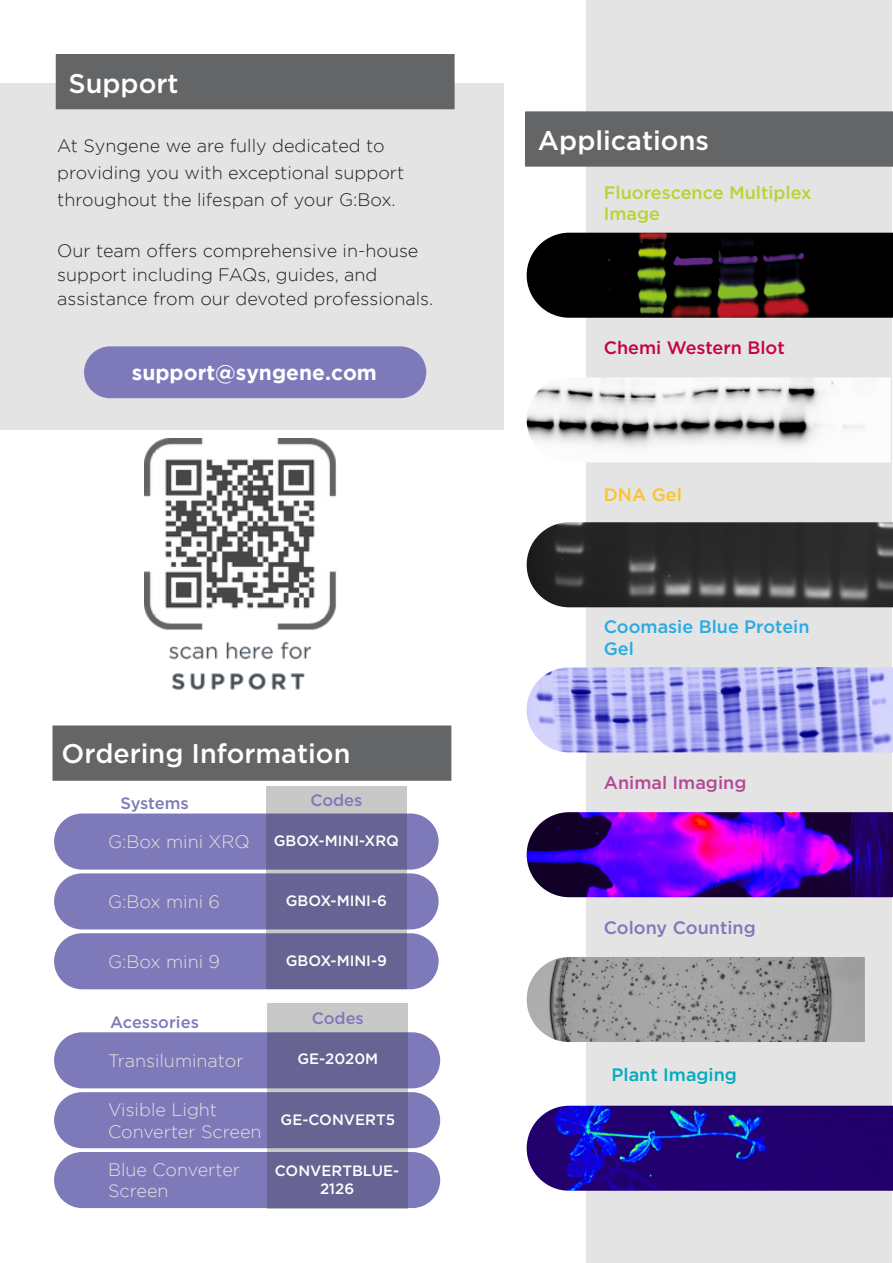
<style>
.page{position:relative;width:893px;height:1263px;background:#fff}
.page>*{position:absolute;margin:0;border:0;box-sizing:border-box;transform-origin:0 0}
.SubTitle{font:500 27px "Gotham Pro";color:#fff}
.SubTitle-2{font:700 21px "Gotham";color:#fff}
.P2{font:300 18px/27px "Gotham";color:#231f20}
.t1{font:300 18px "Gotham";color:#e2e2e1}
.SubTitle-3{font:500 18px/21.6px "Gotham Pro";color:#bdd137}
.SubTitle-4{font:500 18px/21.6px "Gotham Pro";color:#29aae2}
.SubTitle-5{font:500 18px "Gotham Pro";color:#c60240}
.SubTitle-6{font:500 18px "Gotham Pro";color:#7e79b8}
.SubTitle-7{font:500 18px "Gotham Pro";color:#b54894}
.SubTitle-8{font:500 18px "Gotham Pro";color:#00abc0}
.SubTitle-9{font:500 18px "Gotham Pro";color:#fdc32d}
.SubTitle-10{font:500 16.5px "Gotham Pro";color:#7e79b8}
.SubTitle-11{font:500 15px/18px "Gotham Pro";color:#fff;text-align:center}
</style>
<div class="page">
<div style="left:586px;top:0;width:306px;height:1263px;background:#e3e4e3"></div>
<img style="left:527px;top:1106px;width:366px;height:85px">
<img style="left:527px;top:233px;width:366px;height:85px">
<img style="left:527px;top:377px;width:364px;height:85px">
<img style="left:527px;top:522px;width:366px;height:85px">
<img style="left:527px;top:812px;width:366px;height:85px">
<img style="left:527px;top:957px;width:338px;height:85px">
<img style="left:527px;top:667px;width:366px;height:85px">
<div style="left:525px;top:111px;width:368px;height:56px;background:#636567"></div>
<div style="left:0;top:83px;width:504px;height:346px;background:#e3e4e3"></div>
<div style="left:84px;top:346px;width:342px;height:52px;background:#7e79b8;border-radius:26px"></div>
<div style="left:56px;top:54px;width:399px;height:55px;background:#636567"></div>
<img style="left:144px;top:438px;width:192px;height:252px">
<div style="left:54px;top:813px;width:385px;height:56px;background:#7e79b8;border-radius:28px"></div>
<div style="left:54px;top:873px;width:385px;height:56px;background:#7e79b8;border-radius:28px"></div>
<div style="left:54px;top:933px;width:385px;height:56px;background:#7e79b8;border-radius:28px"></div>
<div style="left:53px;top:725px;width:398px;height:56px;background:#636567;border:2px solid #636567"></div>
<svg style="left:266px;top:786px;width:140px;height:203px;background:#77749b"></svg>
<div style="left:54px;top:1092px;width:386px;height:56px;background:#7e79b8;border-radius:28px"></div>
<div style="left:54px;top:1032px;width:386px;height:56px;background:#7e79b8;border-radius:28px"></div>
<div style="left:54px;top:1152px;width:386px;height:56px;background:#7e79b8;border-radius:28px"></div>
<svg style="left:268px;top:1004px;width:140px;height:205px;background:#78759b"></svg>
<p class="SubTitle" style="left:69px;top:68px;width:112px">Support</p>
<p class="P2" style="left:57px;top:132px;width:348px">At Syngene we are fully dedicated to providing you with exceptional support throughout the lifespan of your G:Box.</p>
<p class="P2" style="left:57px;top:239px;width:377px;line-height:24px">Our team offers comprehensive in-house support including FAQs, guides, and assistance from our devoted professionals.</p>
<p class="SubTitle-2" style="left:132px;top:360px;width:247px">support@syngene.com</p>
<p class="SubTitle" style="left:62px;top:738px;width:290px">Ordering Information</p>
<p class="SubTitle-10" style="left:120px;top:794px;width:70px">Systems</p>
<p class="SubTitle-11" style="left:274px;top:831px;width:127px">GBOX-MINI-XRQ</p>
<p class="SubTitle-10" style="left:310px;top:791px;width:54px">Codes</p>
<p class="t1" style="left:108px;top:832px;width:143px">G:Box mini XRQ</p>
<p class="t1" style="left:108px;top:892px;width:114px">G:Box mini 6</p>
<p class="SubTitle-11" style="left:286px;top:891px;width:103px">GBOX-MINI-6</p>
<p class="t1" style="left:108px;top:952px;width:114px">G:Box mini 9</p>
<p class="SubTitle-11" style="left:286px;top:952px;width:103px">GBOX-MINI-9</p>
<p class="SubTitle-10" style="left:110px;top:1012px;width:90px">Acessories</p>
<p class="t1" style="left:108px;top:1051px;width:137px">Transiluminator</p>
<p class="t1" style="left:108px;top:1100px;width:111px">Visible Light</p>
<p class="t1" style="left:108px;top:1121px;width:155px">Converter Screen</p>
<p class="t1" style="left:108px;top:1160px;width:134px">Blue Converter</p>
<p class="t1" style="left:108px;top:1181px;width:62px">Screen</p>
<p class="SubTitle-10" style="left:312px;top:1008px;width:54px">Codes</p>
<p class="SubTitle-11" style="left:297px;top:1050px;width:82px">GE-2020M</p>
<p class="SubTitle-11" style="left:281px;top:1110px;width:116px">GE-CONVERT5</p>
<p class="SubTitle-11" style="left:275px;top:1161px;width:126px">CONVERTBLUE-<br>2126</p>
<p class="SubTitle" style="left:538px;top:125px;width:172px">Applications</p>
<p class="SubTitle-3" style="left:604px;top:181px;width:209px">Fluorescence Multiplex<br>Image</p>
<p class="SubTitle-5" style="left:604px;top:338px;width:182px">Chemi Western Blot</p>
<p class="SubTitle-9" style="left:604px;top:484px;width:80px">DNA Gel</p>
<p class="SubTitle-4" style="left:604px;top:616px;width:207px">Coomasie Blue Protein<br>Gel</p>
<p class="SubTitle-7" style="left:604px;top:772px;width:144px">Animal Imaging</p>
<p class="SubTitle-6" style="left:604px;top:917px;width:153px">Colony Counting</p>
<p class="SubTitle-8" style="left:611px;top:1064px;width:127px">Plant Imaging</p>
</div>
